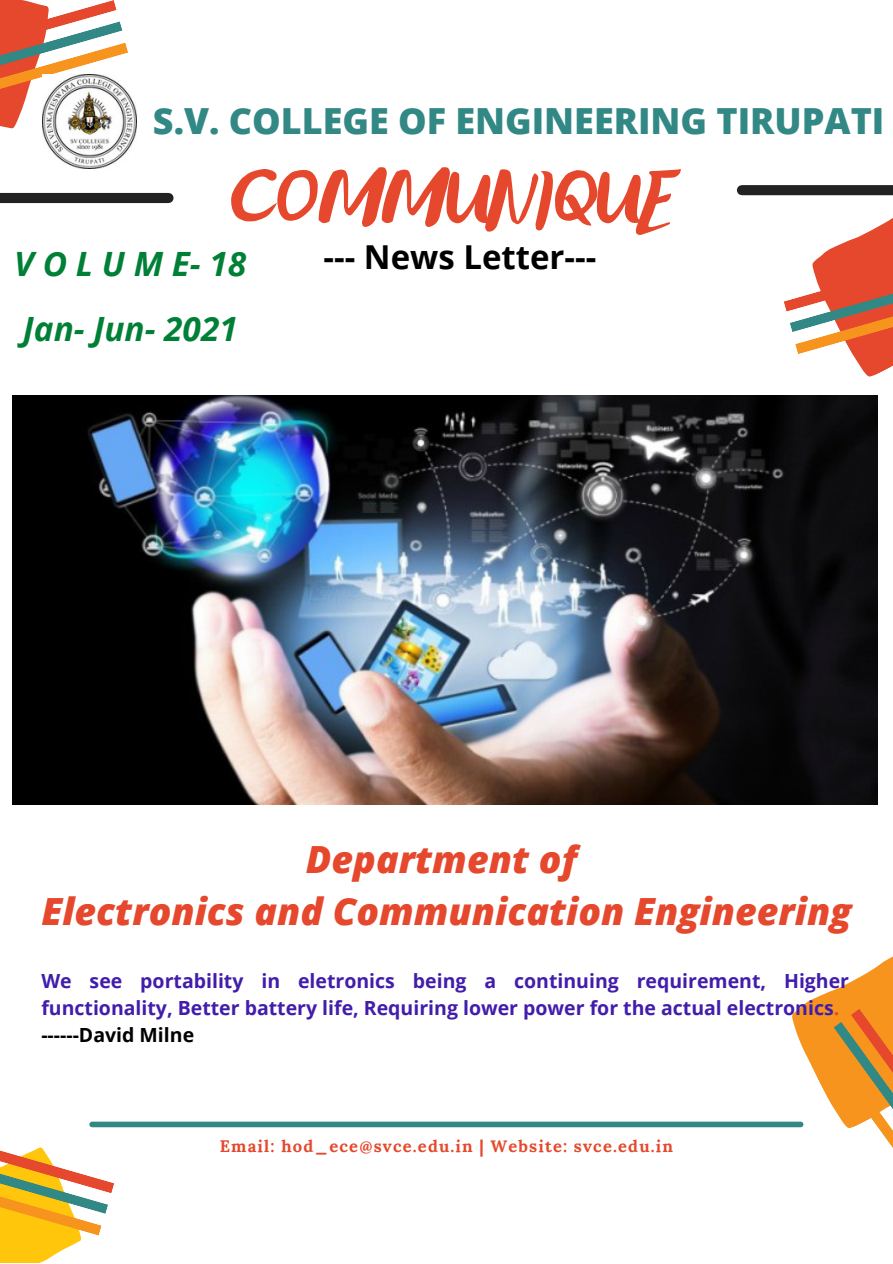
<style>
.page{position:relative;width:893px;height:1264px;background:#fff}
.page>*{position:absolute;margin:0;border:0;box-sizing:border-box;transform-origin:0 0}
.t1{font:70.5px "Lifelogo Easy";color:#e5482c}
.t2{font:italic 800 37.5px/51.8px "Open Sans";color:#e5482c;text-align:center}
.t3{font:800 36px "Open Sans";color:#328885}
.t4{font:italic 700 33.45px "Open Sans";color:#008037}
.t5{font:italic 700 33.45px "Open Sans";letter-spacing:.26em;color:#008037}
.t6{font:700 33px "Open Sans";color:#000}
.t7{font:700 19.5px/27px "Open Sans";color:#421dab}
.t8{font:700 16.65px "Lora";letter-spacing:.07em;color:#e5482c}
.s1{color:#e5482c}
.s2{color:#000}
</style>
<div class="page">
<div style="left:0;top:193px;width:168px;height:10px;background:#222"></div>
<div style="left:741px;top:185px;width:151px;height:10px;background:#222"></div>
<div style="left:92px;top:1121px;width:708px;height:6px;background:#328885"></div>
<svg style="left:783px;top:195px;width:109px;height:182px"></svg>
<svg style="left:783px;top:957px;width:109px;height:190px"></svg>
<svg style="left:0;top:1147px;width:114px;height:115px"></svg>
<svg style="left:0;top:0;width:128px;height:129px"></svg>
<img style="left:42px;top:74px;width:95px;height:95px">
<img style="left:13px;top:395px;width:864px;height:409px">
<h3 class="t3" style="left:153px;top:95px;width:733px">S.V. COLLEGE OF ENGINEERING TIRUPATI</h3>
<h1 class="t1" style="left:230px;top:145px;width:444px">COMMUNIQUE</h1>
<h3 class="t5" style="left:14px;top:241px;width:233px">VOLUME-18</h3>
<h3 class="t4" style="left:23px;top:305px;width:216px">Jan- Jun- 2021</h3>
<h3 class="t6" style="left:323px;top:234px;width:274px">--- News Letter---</h3>
<h2 class="t2" style="left:41px;top:833px;width:811px">Department of<br>Electronics and Communication Engineering</h2>
<p class="t7" style="left:41px;top:966px;width:809px">We see portability in eletronics being a continuing requirement, Higher functionality, Better battery life, Requiring lower power for the actual electronics<span class="s1">. </span><span class="s2">------David Milne</span></p>
<p class="t8" style="left:220px;top:1135px;width:454px">Email: hod_ece@svce.edu.in | Website: svce.edu.in</p>
</div>
